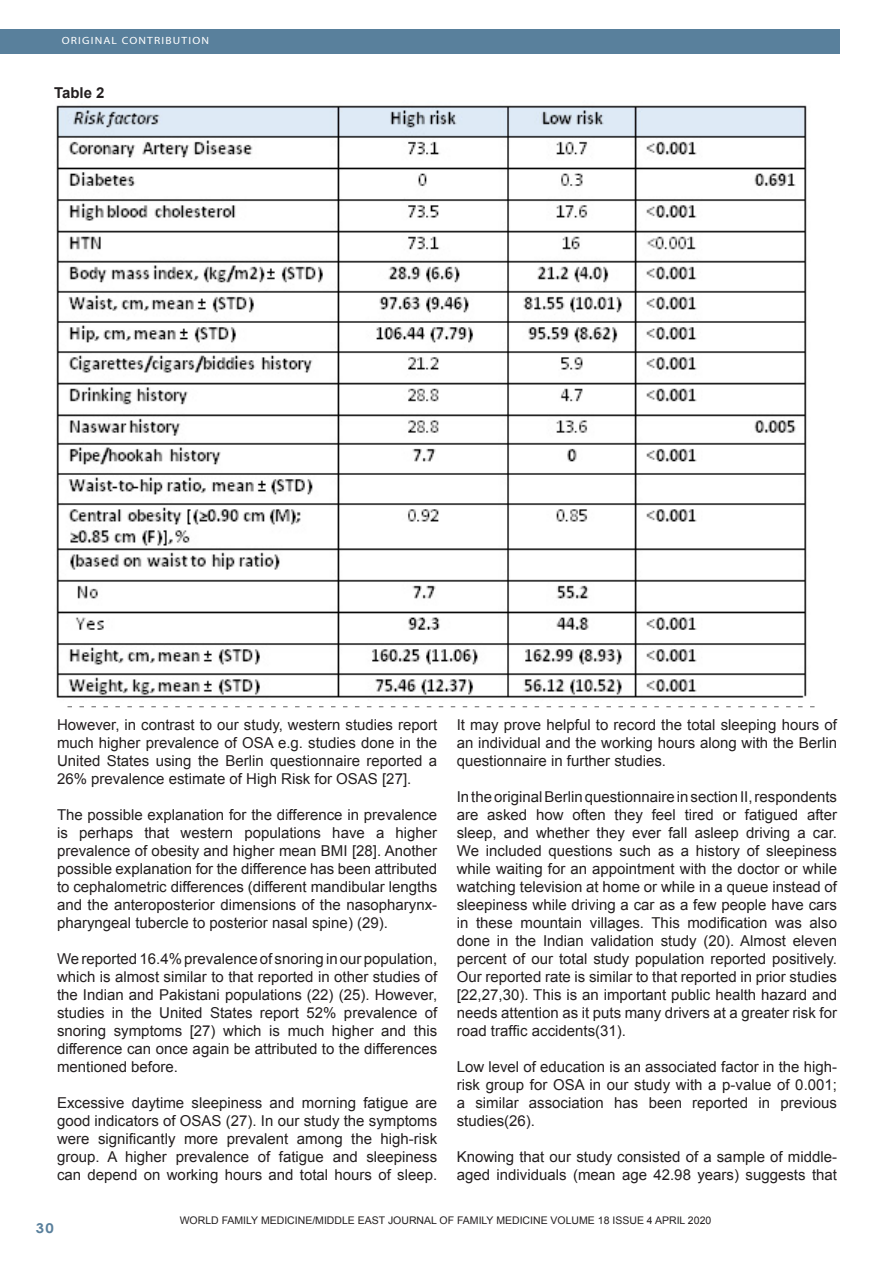
<style>
.page{position:relative;width:893px;height:1263px;background:#fff}
.page>*{position:absolute;margin:0;border:0;box-sizing:border-box;transform-origin:0 0}
.Footnote_Text{font:15px/18px "Arial";color:#231f20;text-align:justify}
.Footnote_Text-2{font:700 15px "Arial";color:#231f20}
.t1{font:700 13.5px "Century Gothic";color:#59809c;scale:1.1 1}
.Footnote_Text-3{font:10.5px "Arial";color:#231f20}
.t2{font:10.5px "Myriad";letter-spacing:.1em;color:#fff;scale:1.1 1}
</style>
<div class="page">
<div style="left:0;top:30px;width:840px;height:24px;background:#59809c"></div>
<img style="left:56px;top:105px;width:751px;height:593px">
<svg style="left:68px;top:706px;width:746px;height:1px"></svg>
<p class="t2" style="left:62px;top:35px;width:135px">ORIGINAL CONTRIBUTION</p>
<p class="Footnote_Text-2" style="left:54px;top:83px;width:52px">Table 2</p>
<p class="Footnote_Text" style="left:57px;top:715px;width:382px">However, in contrast to our study, western studies report much higher prevalence of OSA e.g. studies done in the United States using the Berlin questionnaire reported a 26% prevalence estimate of High Risk for OSAS [27].</p>
<p class="Footnote_Text" style="left:57px;top:805px;width:382px">The possible explanation for the difference in prevalence is perhaps that western populations have a higher prevalence of obesity and higher mean BMI [28]. Another possible explanation for the difference has been attributed to cephalometric differences (different mandibular lengths and the anteroposterior dimensions of the nasopharynx&shy;pharyngeal tubercle to posterior nasal spine) (29).</p>
<p class="Footnote_Text" style="left:57px;top:949px;width:382px">We reported 16.4% prevalence of snoring in our population, which is almost similar to that reported in other studies of the Indian and Pakistani populations (22) (25). However, studies in the United States report 52% prevalence of snoring symptoms [27) which is much higher and this difference can once again be attributed to the differences mentioned before.</p>
<p class="Footnote_Text" style="left:57px;top:1093px;width:382px">Excessive daytime sleepiness and morning fatigue are good indicators of OSAS (27). In our study the symptoms were significantly more prevalent among the high-risk group. A higher prevalence of fatigue and sleepiness can depend on working hours and total hours of sleep.</p>
<p class="Footnote_Text" style="left:457px;top:715px;width:382px">It may prove helpful to record the total sleeping hours of an individual and the working hours along with the Berlin questionnaire in further studies.</p>
<p class="Footnote_Text" style="left:457px;top:787px;width:382px">In the original Berlin questionnaire in section II, respondents are asked how often they feel tired or fatigued after sleep, and whether they ever fall asleep driving a car.<br>We included questions such as a history of sleepiness while waiting for an appointment with the doctor or while watching television at home or while in a queue instead of sleepiness while driving a car as a few people have cars in these mountain villages. This modification was also done in the Indian validation study (20). Almost eleven percent of our total study population reported positively.<br>Our reported rate is similar to that reported in prior studies [22,27,30). This is an important public health hazard and needs attention as it puts many drivers at a greater risk for road traffic accidents(31).</p>
<p class="Footnote_Text" style="left:457px;top:1057px;width:382px">Low level of education is an associated factor in the high&shy;risk group for OSA in our study with a p-value of 0.001; a similar association has been reported in previous studies(26).</p>
<p class="Footnote_Text" style="left:457px;top:1147px;width:382px">Knowing that our study consisted of a sample of middle&shy;aged individuals (mean age 42.98 years) suggests that</p>
<p class="t1" style="left:36px;top:1217px;width:18px">30</p>
<p class="Footnote_Text-3" style="left:180px;top:1214px;width:533px">WORLD FAMILY MEDICINE/MIDDLE EAST JOURNAL OF FAMILY MEDICINE VOLUME 18 ISSUE 4 APRIL 2020</p>
</div>
